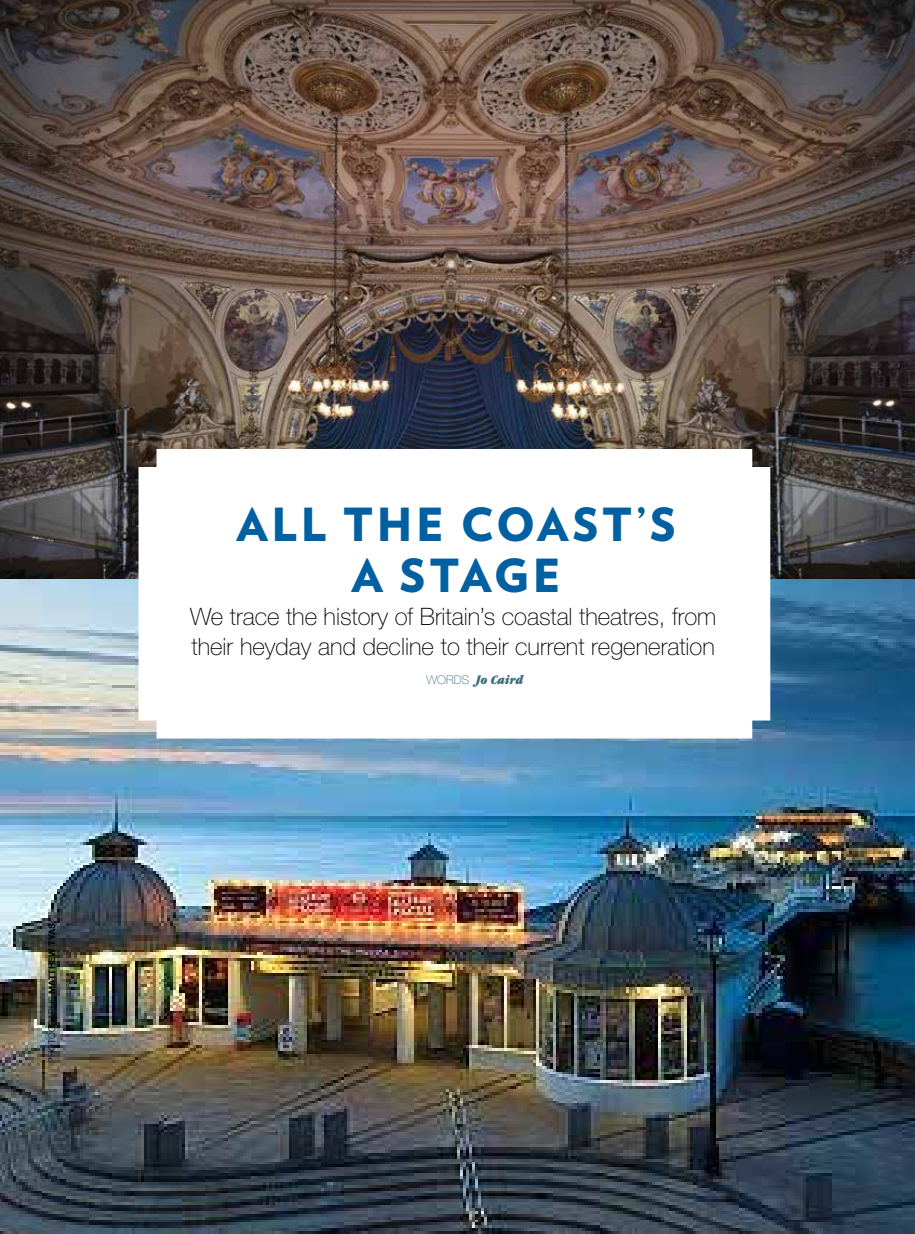
<style>
.page{position:relative;width:915px;height:1234px;background:#fff}
.page>*{position:absolute;margin:0;border:0;box-sizing:border-box;transform-origin:0 0}
.t1{font:900 45.6px/51.6px "Verlag";letter-spacing:.08em;color:#0060a1;text-align:center}
.t2{font:100 24px/30px "Helvetica Neue LT Std";color:#000}
.t3{font:13.5px "ITC Garamond Std Ult Cond Ita";color:#3b6c7e}
.t4{font:300 9px "Helvetica Neue LT Std";color:#000}
.s1{font-weight:700}
.s2{font-family:"Helvetica Neue LT Std";font-weight:100;font-size:12px}
</style>
<div class="page">
<img style="left:0;top:0;width:914px;height:1233px">
<img style="left:910px;top:0;width:4px;height:576px">
<svg style="left:138px;top:449px;width:632px;height:289px"></svg>
<p class="t4" style="left:46px;top:1062px;width:141px;rotate:-90deg">photographs <span class="s1">matthew tyas</span></p>
<h1 class="t1" style="left:236px;top:496px;width:441px">ALL THE COAST’S<br>A STAGE</h1>
<p class="t2" style="left:190px;top:601px;width:527px">We trace the history of Britain’s coastal theatres, from their heyday and decline to their current regeneration</p>
<p class="t3" style="left:426px;top:672px;width:98px"><span class="s2">words</span> Jo Caird</p>
</div>
